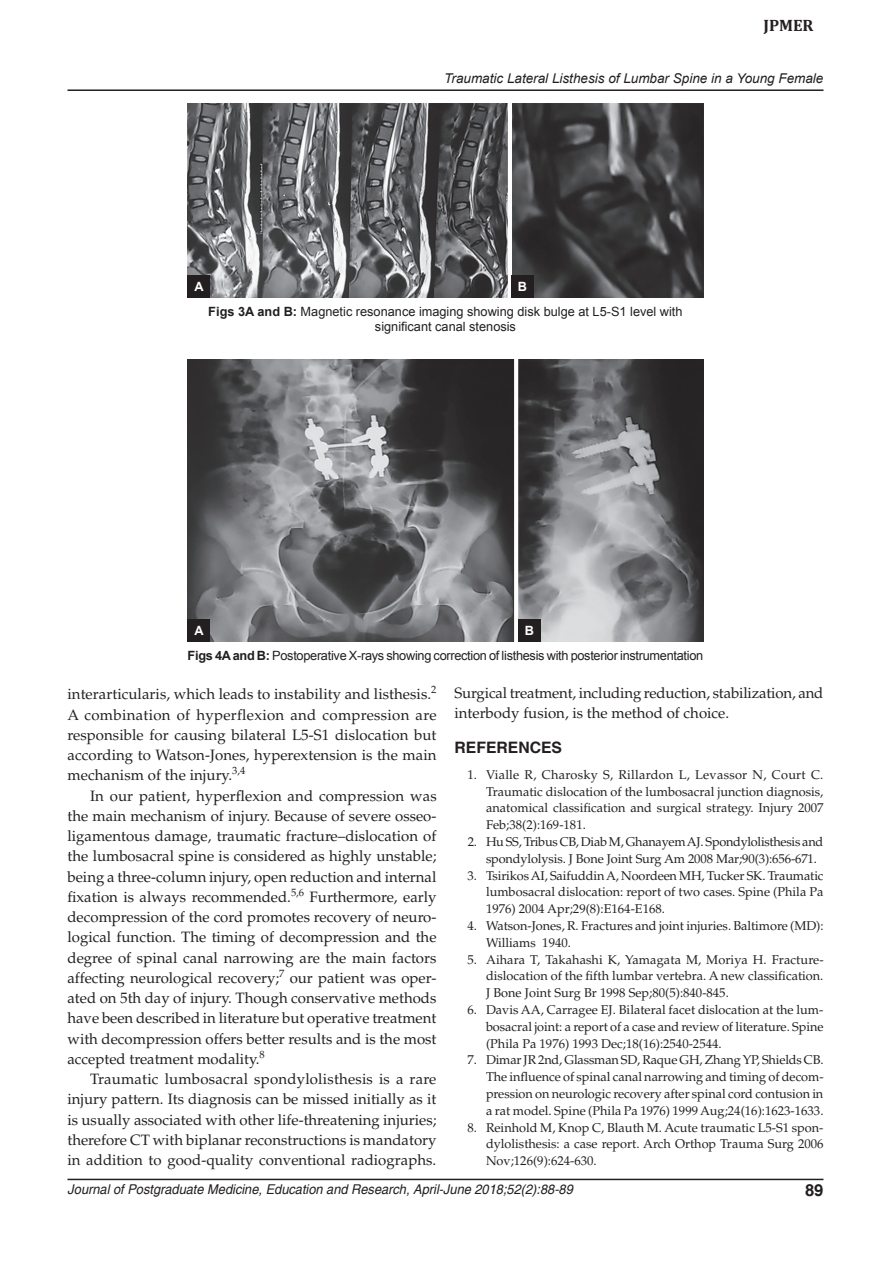
<style>
.page{position:relative;width:891px;height:1269px;background:#fff}
.page>*{position:absolute;margin:0;border:0;box-sizing:border-box;transform-origin:0 0}
.t1{font:700 16.5px "Cambria";color:#231f20}
.t2{font:700 16.5px "Helvetica";color:#231f20}
.t3{font:700 15.75px "Helvetica";color:#231f20}
.t4{font:15px/20.2px "Palatino";color:#231f20;text-align:justify}
.t5{font:italic 13.5px "Helvetica";color:#231f20;scale:.95 1}
.t6{font:italic 13.5px "Arial";color:#231f20}
.t7{font:12.75px/16.8px "Palatino";color:#231f20;text-align:justify}
.t8{font:12.75px/16.8px "Palatino";letter-spacing:-.02em;color:#231f20}
.t9{font:12.75px/15.8px "Arial";color:#231f20;text-align:center}
.t10{font:12.75px "Arial";letter-spacing:-.02em;color:#231f20}
.t11{font:700 12.75px "Arial";color:#fff}
.s1{font-weight:700}
</style>
<div class="page">
<hr style="left:68px;top:89px;width:756px;height:2px;background:#231f20">
<hr style="left:68px;top:1179px;width:756px;height:1px;background:#231f20">
<img style="left:188px;top:104px;width:515px;height:193px">
<img style="left:188px;top:359px;width:515px;height:283px">
<div style="left:188px;top:275px;width:22px;height:22px;background:#231f20"></div>
<div style="left:188px;top:619px;width:22px;height:23px;background:#231f20"></div>
<div style="left:511px;top:275px;width:23px;height:22px;background:#231f20"></div>
<div style="left:518px;top:619px;width:23px;height:23px;background:#231f20"></div>
<p class="t1" style="left:763px;top:14px;width:52px">JPMER</p>
<p class="t11" style="left:195px;top:278px;width:11px">A</p>
<p class="t6" style="left:444px;top:69px;width:381px">Traumatic Lateral Listhesis of Lumbar Spine in a Young Female</p>
<p class="t11" style="left:518px;top:278px;width:11px">B</p>
<p class="t9" style="left:208px;top:303px;width:476px"><span class="s1">Figs 3A and B:</span> Magnetic resonance imaging showing disk bulge at L5-S1 level with significant canal stenosis</p>
<p class="t11" style="left:195px;top:622px;width:11px">A</p>
<p class="t11" style="left:525px;top:622px;width:11px">B</p>
<p class="t10" style="left:188px;top:647px;width:517px"><span class="s1">Figs 4A and B:</span> Postoperative X-rays showing correction of listhesis with posterior instrumentation</p>
<p class="t4" style="left:454px;top:683px;width:370px">Surgical treatment, including reduction, stabilization, and interbody fusion, is the method of choice.</p>
<p class="t3" style="left:454px;top:738px;width:109px">REFERENCES</p>
<p class="t7" style="left:486px;top:766px;width:339px;text-indent:-19px">1. Vialle R, Charosky S, Rillardon L, Levassor N, Court C.<br>Traumatic dislocation of the lumbosacral junction diagnosis, anatomical classification and surgical strategy. Injury 2007<br>Feb;38(2):169-181.</p>
<p class="t8" style="left:486px;top:833px;width:339px;text-indent:-18px">2. Hu SS, Tribus CB, Diab M, Ghanayem AJ. Spondylolisthesis and spondylolysis. J Bone Joint Surg Am 2008 Mar;90(3):656-671.</p>
<p class="t7" style="left:486px;top:867px;width:339px;text-indent:-19px">3. Tsirikos AI, Saifuddin A, Noordeen MH, Tucker SK. Traumatic lumbosacral dislocation: report of two cases. Spine (Phila Pa 1976) 2004 Apr;29(8):E164-E168.</p>
<p class="t7" style="left:486px;top:918px;width:339px;text-indent:-19px">4. Watson-Jones, R. Fractures and joint injuries. Baltimore (MD):<br>Williams 1940.</p>
<p class="t7" style="left:486px;top:951px;width:339px;text-indent:-19px">5. Aihara T, Takahashi K, Yamagata M, Moriya H. Fracture&shy;dislocation of the fifth lumbar vertebra. A new classification.<br>J Bone Joint Surg Br 1998 Sep;80(5):840-845.</p>
<p class="t7" style="left:486px;top:1002px;width:339px;text-indent:-19px">6. Davis AA, Carragee EJ. Bilateral facet dislocation at the lum&shy;bosacral joint: a report of a case and review of literature. Spine (Phila Pa 1976) 1993 Dec;18(16):2540-2544.</p>
<p class="t7" style="left:486px;top:1052px;width:339px;text-indent:-19px">7. Dimar JR 2nd, Glassman SD, Raque GH, Zhang YP, Shields CB.<br>The influence of spinal canal narrowing and timing of decom&shy;pression on neurologic recovery after spinal cord contusion in a rat model. Spine (Phila Pa 1976) 1999 Aug;24(16):1623-1633.</p>
<p class="t7" style="left:486px;top:1119px;width:339px;text-indent:-19px">8. Reinhold M, Knop C, Blauth M. Acute traumatic L5-S1 spon&shy;dylolisthesis: a case report. Arch Orthop Trauma Surg 2006<br>Nov;126(9):624-630.</p>
<p class="t4" style="left:68px;top:684px;width:371px">interarticularis, which leads to instability and listhesis.<sup>2<br></sup>A combination of hyperflexion and compression are responsible for causing bilateral L5-S1 dislocation but according to Watson-Jones, hyperextension is the main mechanism of the injury.<sup>3,4</sup></p>
<p class="t4" style="left:67px;top:786px;width:371px;text-indent:23px">In our patient, hyperflexion and compression was the main mechanism of injury. Because of severe osseo&shy;ligamentous damage, traumatic fracture–dislocation of the lumbosacral spine is considered as highly unstable; being a three-column injury, open reduction and internal fixation is always recommended.<sup>5,6</sup> Furthermore, early decompression of the cord promotes recovery of neuro&shy;logical function. The timing of decompression and the degree of spinal canal narrowing are the main factors affecting neurological recovery;<sup>7</sup> our patient was oper&shy;ated on 5th day of injury. Though conservative methods have been described in literature but operative treatment with decompression offers better results and is the most accepted treatment modality.<sup>8</sup></p>
<p class="t4" style="left:68px;top:1069px;width:371px;text-indent:22px">Traumatic lumbosacral spondylolisthesis is a rare injury pattern. Its diagnosis can be missed initially as it is usually associated with other life-threatening injuries; therefore CT with biplanar reconstructions is mandatory in addition to good-quality conventional radiographs.</p>
<p class="t5" style="left:68px;top:1181px;width:534px">Journal of Postgraduate Medicine, Education and Research, April-June 2018;52(2):88-89</p>
<p class="t2" style="left:805px;top:1180px;width:20px">89</p>
</div>
